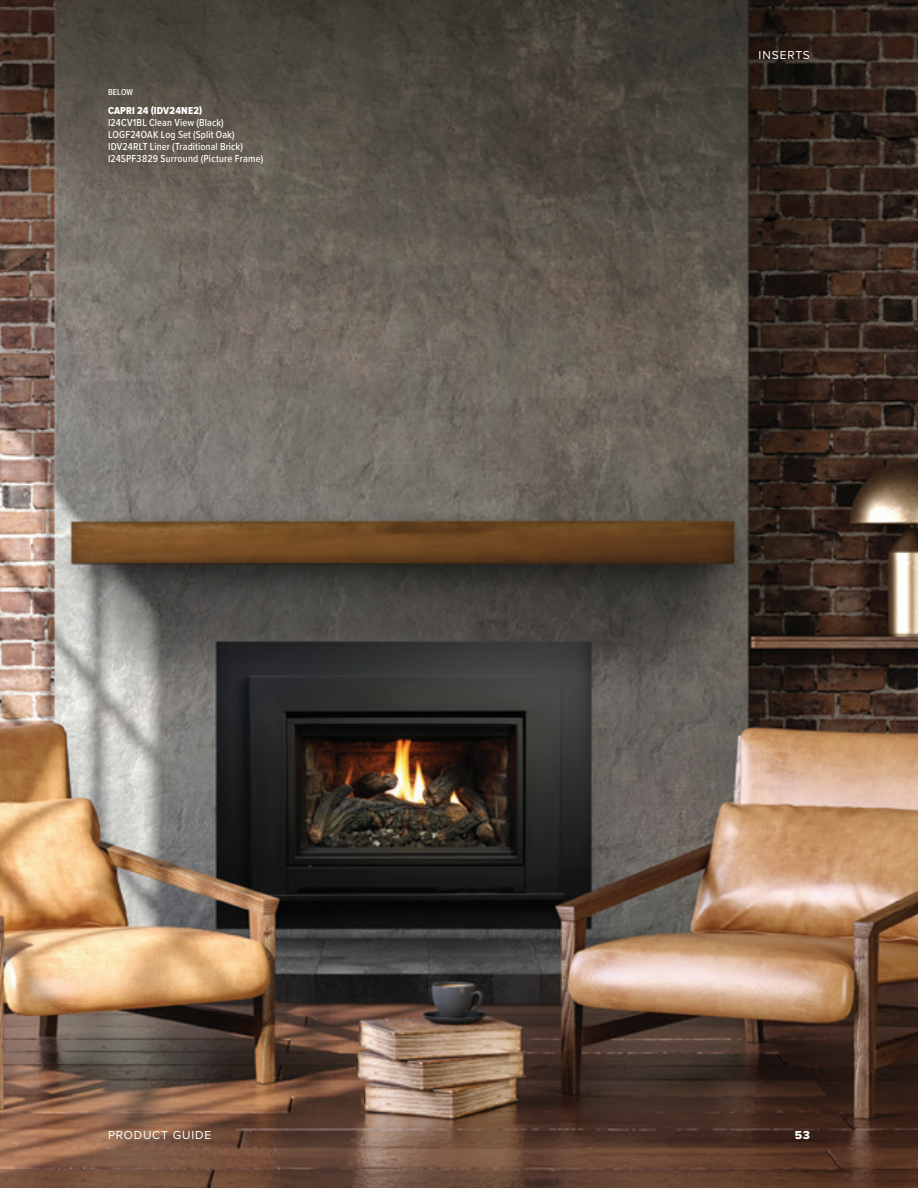
<style>
.page{position:relative;width:918px;height:1188px;background:#fff}
.page>*{position:absolute;margin:0;border:0;box-sizing:border-box;transform-origin:0 0}
.t1{font:12px "Proxima Nova";letter-spacing:.07em;color:#fff}
.t2{font:12px "Proxima Nova Extrabld";color:#fff}
.t3{font:500 10.5px/12px "Proxima Nova Cond";letter-spacing:.01em;color:#fff}
.t4{font:10.5px "Proxima Nova Cond Extrabld";letter-spacing:.015em;color:#fff}
.t5{font:500 9px "Proxima Nova Cond";letter-spacing:.01em;color:#fff}
</style>
<div class="page">
<img style="left:0;top:0;width:918px;height:1188px">
<p class="t5" style="left:108px;top:86px;width:27px">BELOW</p>
<p class="t4" style="left:108px;top:105px;width:96px">CAPRI 24 (IDV24NE2)</p>
<p class="t3" style="left:108px;top:116px;width:157px">I24CV1BL Clean View (Black)<br>LOGF24OAK Log Set (Split Oak)<br>IDV24RLT Liner (Traditional Brick)<br>I24SPF3829 Surround (Picture Frame)</p>
<p class="t1" style="left:759px;top:46px;width:53px">INSERTS</p>
<p class="t1" style="left:108px;top:1126px;width:105px">PRODUCT GUIDE</p>
<p class="t2" style="left:795px;top:1126px;width:17px">53</p>
</div>
